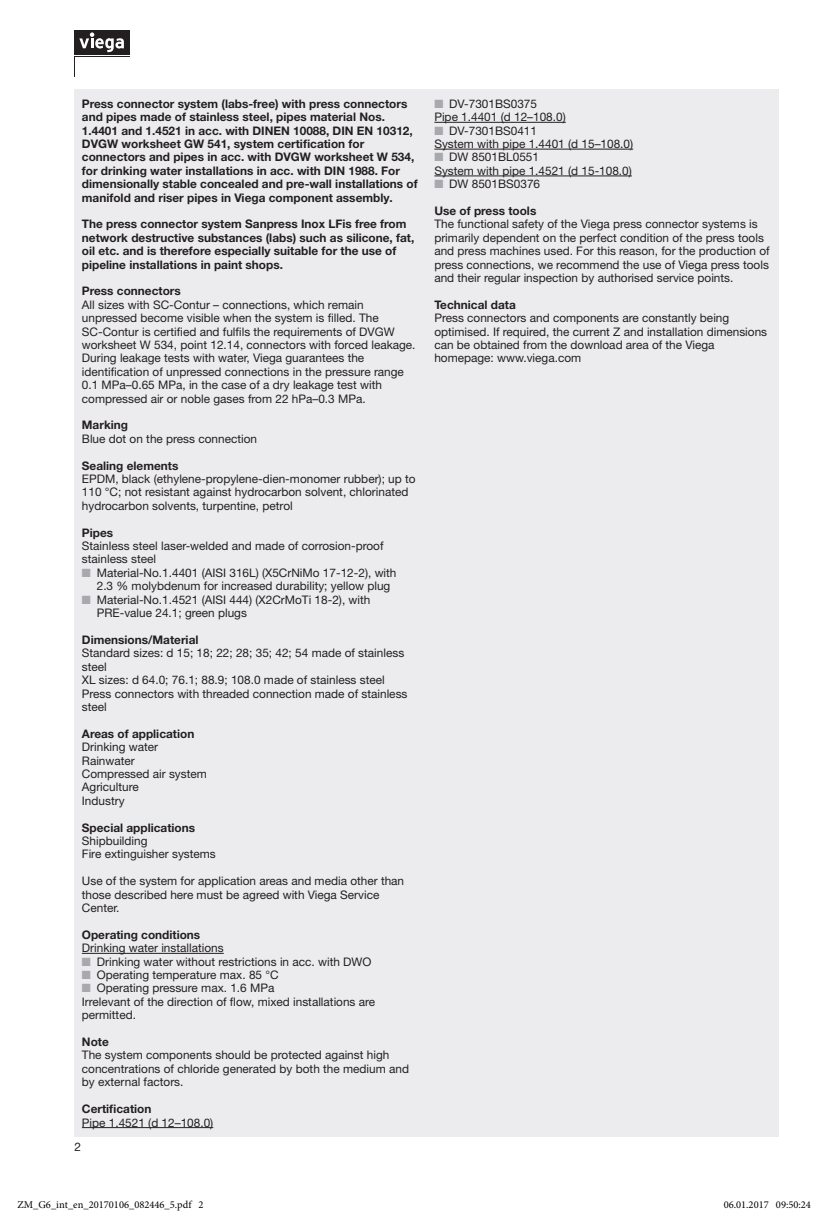
<style>
.page{position:relative;width:834px;height:1213px;background:#fff}
.page>*{position:absolute;margin:0;border:0;box-sizing:border-box;transform-origin:0 0}
.t1{font:11.9px/13.5px "Viega Helvetica Neue";color:#231f20}
.t2{font:700 11.9px/13.5px "Viega Helvetica Neue";color:#231f20}
.t3{font:10.5px "Minion Pro";color:#000}
.s1{color:#a8a9ad}
</style>
<div class="page">
<div style="left:74px;top:89px;width:705px;height:1047px;background:#ececee"></div>
<div style="left:74px;top:30px;width:56px;height:24px;background:#231f20"></div>
<svg style="left:79px;top:32px;width:45px;height:20px"></svg>
<svg style="left:74px;top:56px;width:56px;height:21px"></svg>
<div style="left:75px;top:57px;width:54px;height:19px;background:#fff"></div>
<hr style="left:82px;top:952px;width:142px;height:1px;background:#231f20">
<hr style="left:82px;top:1127px;width:131px;height:1px;background:#231f20">
<hr style="left:434px;top:122px;width:131px;height:1px;background:#231f20">
<hr style="left:434px;top:149px;width:199px;height:1px;background:#231f20">
<hr style="left:434px;top:176px;width:197px;height:1px;background:#231f20">
<p class="t2" style="left:82px;top:96px;width:337px">Press connector system (labs-free) with press connectors and pipes made of stainless steel, pipes material Nos.<br>1.4401 and 1.4521 in acc. with DINEN 10088, DIN EN 10312, DVGW worksheet GW 541, system certification for connectors and pipes in acc. with DVGW worksheet W 534, for drinking water installations in acc. with DIN 1988. For dimensionally stable concealed and pre-wall installations of manifold and riser pipes in Viega component assembly.</p>
<p class="t2" style="left:82px;top:217px;width:334px">The press connector system Sanpress Inox LFis free from network destructive substances (labs) such as silicone, fat, oil etc. and is therefore especially suitable for the use of pipeline installations in paint shops.</p>
<p class="t2" style="left:82px;top:284px;width:100px">Press connectors</p>
<p class="t1" style="left:82px;top:297px;width:335px">All sizes with SC-Contur – connections, which remain unpressed become visible when the system is filled. The SC-Contur is certified and fulfils the requirements of DVGW worksheet W 534, point 12.14, connectors with forced leakage.<br>During leakage tests with water, Viega guarantees the identification of unpressed connections in the pressure range 0.1 MPa–0.65 MPa, in the case of a dry leakage test with compressed air or noble gases from 22 hPa–0.3 MPa.</p>
<p class="t2" style="left:82px;top:418px;width:48px">Marking</p>
<p class="t1" style="left:82px;top:431px;width:177px">Blue dot on the press connection</p>
<p class="t2" style="left:82px;top:458px;width:98px">Sealing elements</p>
<p class="t1" style="left:82px;top:471px;width:335px">EPDM, black (ethylene-propylene-dien-monomer rubber); up to<br>110 °C; not resistant against hydrocarbon solvent, chlorinated hydrocarbon solvents, turpentine, petrol</p>
<p class="t2" style="left:82px;top:525px;width:33px">Pipes</p>
<p class="t1" style="left:82px;top:538px;width:303px">Stainless steel laser-welded and made of corrosion-proof stainless steel</p>
<p class="t1" style="left:97px;top:565px;width:301px;text-indent:-15px"><span class="s1">■</span> Material-No.1.4401 (AISI 316L) (X5CrNiMo 17‑12-2), with<br>2.3 % molybdenum for increased durability; yellow plug</p>
<p class="t1" style="left:97px;top:592px;width:275px;text-indent:-15px"><span class="s1">■</span> Material-No.1.4521 (AISI 444) (X2CrMoTi 18‑2), with<br>PRE-value 24.1; green plugs</p>
<p class="t2" style="left:82px;top:632px;width:118px">Dimensions/Material</p>
<p class="t1" style="left:82px;top:646px;width:327px">Standard sizes: d 15; 18; 22; 28; 35; 42; 54 made of stainless steel<br>XL sizes: d 64.0; 76.1; 88.9; 108.0 made of stainless steel Press connectors with threaded connection made of stainless steel</p>
<p class="t2" style="left:82px;top:726px;width:114px">Areas of application</p>
<p class="t1" style="left:82px;top:739px;width:126px">Drinking water<br>Rainwater<br>Compressed air system<br>Agriculture<br>Industry</p>
<p class="t2" style="left:82px;top:820px;width:115px">Special applications</p>
<p class="t1" style="left:82px;top:833px;width:135px">Shipbuilding<br>Fire extinguisher systems</p>
<p class="t1" style="left:82px;top:873px;width:324px">Use of the system for application areas and media other than those described here must be agreed with Viega Service<br>Center.</p>
<p class="t2" style="left:82px;top:927px;width:120px">Operating conditions</p>
<p class="t1" style="left:82px;top:940px;width:143px">Drinking water installations</p>
<p class="t1" style="left:82px;top:954px;width:291px"><span class="s1">■</span> Drinking water without restrictions in acc. with DWO</p>
<p class="t1" style="left:82px;top:967px;width:198px"><span class="s1">■</span> Operating temperature max. 85 °C</p>
<p class="t1" style="left:82px;top:980px;width:295px"><span class="s1">■</span> Operating pressure max. 1.6 MPa<br>Irrelevant of the direction of flow, mixed installations are permitted.</p>
<p class="t2" style="left:82px;top:1034px;width:28px">Note</p>
<p class="t1" style="left:82px;top:1047px;width:328px">The system components should be protected against high concentrations of chloride generated by both the medium and by external factors.</p>
<p class="t2" style="left:82px;top:1101px;width:71px">Certification</p>
<p class="t1" style="left:82px;top:1114px;width:133px">Pipe 1.4521 (d 12–108.0)</p>
<p class="t1" style="left:74px;top:1139px;width:8px">2</p>
<p class="t1" style="left:434px;top:96px;width:133px"><span class="s1">■</span> DV-7301BS0375<br>Pipe 1.4401 (d 12–108.0)</p>
<p class="t1" style="left:434px;top:123px;width:200px"><span class="s1">■</span> DV-7301BS0411<br>System with pipe 1.4401 (d 15–108.0)</p>
<p class="t1" style="left:434px;top:150px;width:199px"><span class="s1">■</span> DW 8501BL0551<br>System with pipe 1.4521 (d 15‑108.0)</p>
<p class="t1" style="left:434px;top:177px;width:107px"><span class="s1">■</span> DW 8501BS0376</p>
<p class="t2" style="left:434px;top:203px;width:103px">Use of press tools</p>
<p class="t1" style="left:434px;top:217px;width:337px">The functional safety of the Viega press connector systems is primarily dependent on the perfect condition of the press tools and press machines used. For this reason, for the production of press connections, we recommend the use of Viega press tools and their regular inspection by authorised service points.</p>
<p class="t2" style="left:434px;top:297px;width:83px">Technical data</p>
<p class="t1" style="left:434px;top:311px;width:334px">Press connectors and components are constantly being optimised. If required, the current Z and installation dimensions can be obtained from the download area of the Viega homepage: www.viega.com</p>
<p class="t3" style="left:18px;top:1196px;width:188px">ZM_G6_int_en_20170106_082446_5.pdf 2</p>
<p class="t3" style="left:723px;top:1196px;width:89px">06.01.2017 09:50:24</p>
</div>
